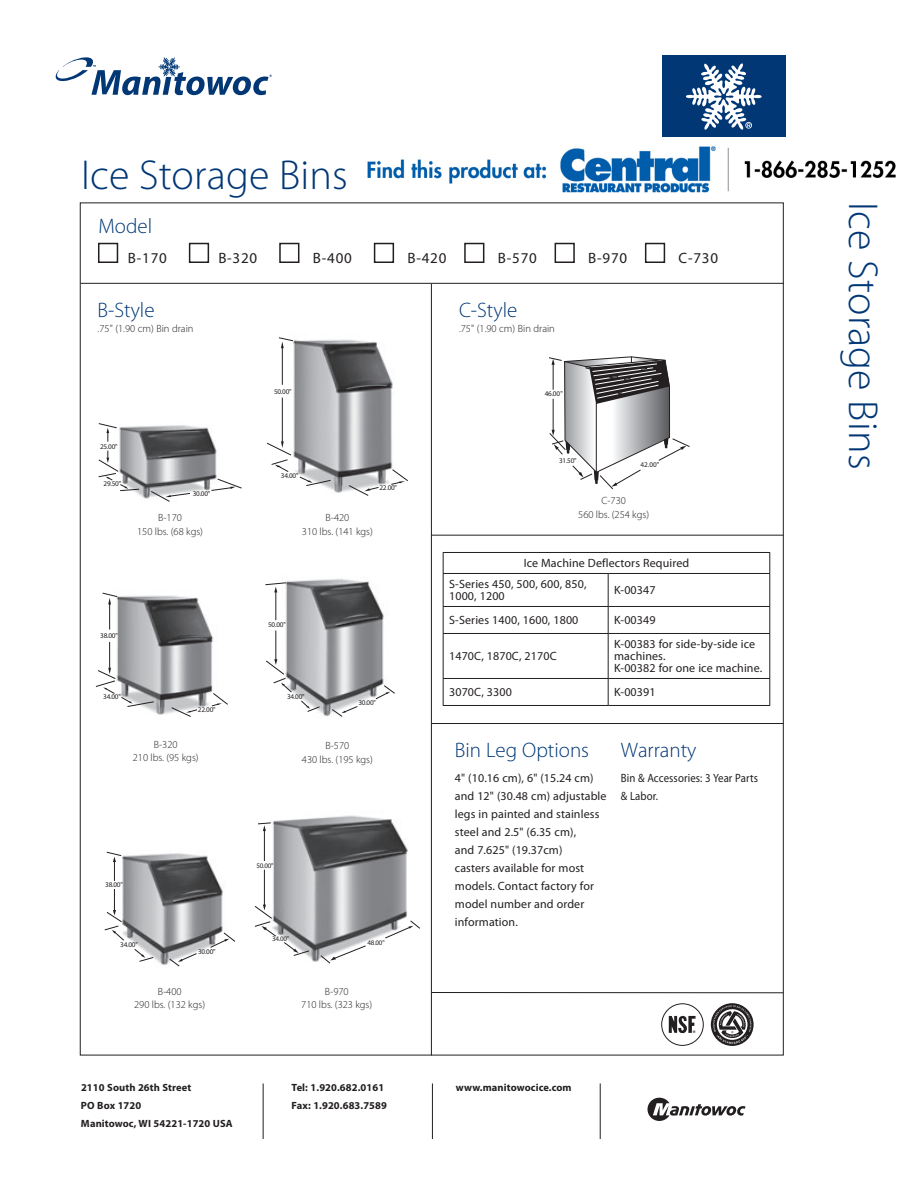
<style>
.page{position:relative;width:918px;height:1188px;background:#fff}
.page>*{position:absolute;margin:0;border:0;box-sizing:border-box;transform-origin:0 0}
.t1{font:300 42px "Myriad Pro";letter-spacing:.005em;color:#013775}
.t2{font:300 21px "Myriad Pro";color:#013775}
.t3{font:15px "Myriad Pro";letter-spacing:.05em;color:#231f20}
.t4{font:12px/18px "Myriad Pro";letter-spacing:.01em;color:#231f20}
.t5{font:12px/18px "Myriad Pro";letter-spacing:.01em;color:#231f20;scale:.9 1}
.t6{font:300 10.5px/13.5px "Myriad Pro";color:#231f20;text-align:center}
.t7{font:700 10.5px "Myriad Pro";letter-spacing:.01em;color:#231f20}
.t8{font:7.2px "Myriad Pro";letter-spacing:-.03em;color:#231f20}
.t9{font:7.05px "Myriad Pro";letter-spacing:-.03em;color:#231f20}
.t10{font:700 3.75px "Helvetica";color:#231f20}
</style>
<div class="page">
<hr style="left:263px;top:1083px;width:1px;height:56px;background:#231f20">
<hr style="left:432px;top:1083px;width:1px;height:56px;background:#231f20">
<hr style="left:600px;top:1083px;width:1px;height:56px;background:#231f20">
<svg style="left:648px;top:1098px;width:98px;height:23px"></svg>
<div style="left:662px;top:55px;width:123px;height:82px;background:#013775"></div>
<svg style="left:686px;top:63px;width:76px;height:67px"></svg>
<svg style="left:56px;top:57px;width:216px;height:38px"></svg>
<div style="left:98px;top:243px;width:20px;height:20px;border:2px solid #231f20"></div>
<div style="left:189px;top:243px;width:20px;height:20px;border:2px solid #231f20"></div>
<div style="left:279px;top:243px;width:20px;height:20px;border:2px solid #231f20"></div>
<div style="left:374px;top:243px;width:20px;height:20px;border:2px solid #231f20"></div>
<div style="left:464px;top:243px;width:20px;height:20px;border:2px solid #231f20"></div>
<div style="left:555px;top:243px;width:20px;height:20px;border:2px solid #231f20"></div>
<div style="left:645px;top:243px;width:20px;height:20px;border:2px solid #231f20"></div>
<hr style="left:81px;top:283px;width:703px;height:1px;background:#231f20">
<hr style="left:431px;top:723px;width:353px;height:1px;background:#231f20">
<hr style="left:431px;top:535px;width:353px;height:1px;background:#231f20">
<hr style="left:431px;top:992px;width:352px;height:1px;background:#231f20">
<hr style="left:431px;top:284px;width:1px;height:771px;background:#231f20">
<svg style="left:711px;top:1003px;width:43px;height:43px"></svg>
<svg style="left:713px;top:1005px;width:38px;height:39px"></svg>
<div style="left:661px;top:1003px;width:43px;height:43px;border:1px solid #231f20;border-radius:50%"></div>
<svg style="left:669px;top:1016px;width:27px;height:17px"></svg>
<hr style="left:443px;top:552px;width:165px;height:1px;background:#231f20">
<svg style="left:443px;top:553px;width:1px;height:20px"></svg>
<hr style="left:608px;top:552px;width:162px;height:1px;background:#231f20">
<svg style="left:769px;top:553px;width:1px;height:20px"></svg>
<hr style="left:443px;top:573px;width:165px;height:1px;background:#231f20">
<hr style="left:443px;top:574px;width:1px;height:32px;background:#231f20">
<hr style="left:608px;top:573px;width:162px;height:1px;background:#231f20">
<hr style="left:608px;top:574px;width:1px;height:32px;background:#231f20">
<hr style="left:769px;top:574px;width:1px;height:32px;background:#231f20">
<hr style="left:443px;top:606px;width:165px;height:1px;background:#231f20">
<svg style="left:443px;top:607px;width:1px;height:26px"></svg>
<hr style="left:608px;top:606px;width:162px;height:1px;background:#231f20">
<svg style="left:608px;top:607px;width:1px;height:26px"></svg>
<svg style="left:769px;top:607px;width:1px;height:26px"></svg>
<hr style="left:443px;top:633px;width:165px;height:1px;background:#231f20">
<hr style="left:443px;top:634px;width:1px;height:44px;background:#231f20">
<hr style="left:608px;top:633px;width:162px;height:1px;background:#231f20">
<hr style="left:608px;top:634px;width:1px;height:44px;background:#231f20">
<hr style="left:769px;top:634px;width:1px;height:44px;background:#231f20">
<hr style="left:443px;top:678px;width:165px;height:1px;background:#231f20">
<svg style="left:443px;top:679px;width:1px;height:26px"></svg>
<hr style="left:608px;top:678px;width:162px;height:1px;background:#231f20">
<svg style="left:608px;top:679px;width:1px;height:26px"></svg>
<svg style="left:769px;top:679px;width:1px;height:26px"></svg>
<hr style="left:443px;top:705px;width:165px;height:1px;background:#231f20">
<hr style="left:608px;top:705px;width:162px;height:1px;background:#231f20">
<img style="left:119px;top:425px;width:98px;height:74px">
<svg style="left:151px;top:478px;width:91px;height:24px"></svg>
<svg style="left:99px;top:423px;width:18px;height:19px"></svg>
<svg style="left:98px;top:451px;width:42px;height:40px"></svg>
<img style="left:325px;top:339px;width:68px;height:154px">
<svg style="left:391px;top:469px;width:17px;height:16px"></svg>
<svg style="left:267px;top:337px;width:64px;height:149px"></svg>
<svg style="left:348px;top:485px;width:31px;height:11px"></svg>
<svg style="left:549px;top:356px;width:141px;height:133px"></svg>
<hr style="left:596px;top:403px;width:1px;height:71px;background:#231f20">
<img style="left:198px;top:599px;width:16px;height:109px">
<svg style="left:211px;top:693px;width:17px;height:14px"></svg>
<svg style="left:95px;top:592px;width:103px;height:125px"></svg>
<img style="left:285px;top:579px;width:99px;height:138px">
<svg style="left:265px;top:582px;width:22px;height:38px"></svg>
<svg style="left:266px;top:631px;width:54px;height:81px"></svg>
<svg style="left:332px;top:685px;width:63px;height:32px"></svg>
<img style="left:197px;top:855px;width:26px;height:97px">
<svg style="left:105px;top:852px;width:92px;height:115px"></svg>
<svg style="left:210px;top:932px;width:25px;height:16px"></svg>
<img style="left:272px;top:815px;width:136px;height:90px">
<hr style="left:264px;top:830px;width:1px;height:31px;background:#231f20">
<hr style="left:264px;top:870px;width:1px;height:36px;background:#231f20">
<svg style="left:258px;top:822px;width:13px;height:9px"></svg>
<svg style="left:254px;top:905px;width:166px;height:59px"></svg>
<img style="left:367px;top:146px;width:529px;height:47px">
<p class="t1" style="left:81px;top:152px;width:268px">Ice Storage Bins</p>
<p class="t2" style="left:99px;top:214px;width:55px">Model</p>
<p class="t3" style="left:128px;top:249px;width:40px">B-170</p>
<p class="t3" style="left:218px;top:249px;width:40px">B-320</p>
<p class="t3" style="left:313px;top:249px;width:40px">B-400</p>
<p class="t3" style="left:408px;top:249px;width:40px">B-420</p>
<p class="t3" style="left:498px;top:249px;width:40px">B-570</p>
<p class="t3" style="left:588px;top:249px;width:40px">B-970</p>
<p class="t3" style="left:679px;top:249px;width:41px">C-730</p>
<p class="t2" style="left:98px;top:298px;width:58px">B-Style</p>
<p class="t6" style="left:98px;top:322px;width:97px">.75" (1.90 cm) Bin drain</p>
<p class="t2" style="left:459px;top:298px;width:60px">C-Style</p>
<p class="t6" style="left:459px;top:322px;width:97px">.75" (1.90 cm) Bin drain</p>
<p class="t8" style="left:100px;top:442px;width:19px">25.00"</p>
<p class="t8" style="left:104px;top:479px;width:19px">29.50"</p>
<p class="t8" style="left:193px;top:489px;width:19px">30.00"</p>
<p class="t6" style="left:137px;top:511px;width:67px">B-170<br>150 lbs. (68 kgs)</p>
<p class="t8" style="left:100px;top:632px;width:19px">38.00"</p>
<p class="t8" style="left:103px;top:693px;width:19px">34.00"</p>
<p class="t6" style="left:154px;top:738px;width:25px">B-320</p>
<p class="t8" style="left:198px;top:706px;width:19px">22.00"</p>
<p class="t6" style="left:133px;top:751px;width:67px">210 lbs. (95 kgs)</p>
<p class="t8" style="left:105px;top:881px;width:19px">38.00"</p>
<p class="t8" style="left:120px;top:941px;width:19px">34.00"</p>
<p class="t8" style="left:198px;top:947px;width:19px">30.00"</p>
<p class="t6" style="left:134px;top:985px;width:73px">B-400<br>290 lbs. (132 kgs)</p>
<p class="t8" style="left:274px;top:388px;width:19px">50.00"</p>
<p class="t8" style="left:281px;top:472px;width:19px">34.00"</p>
<p class="t8" style="left:379px;top:484px;width:19px">22.00"</p>
<p class="t6" style="left:302px;top:511px;width:73px">B-420<br>310 lbs. (141 kgs)</p>
<p class="t8" style="left:268px;top:621px;width:19px">50.00"</p>
<p class="t8" style="left:287px;top:693px;width:19px">34.00"</p>
<p class="t8" style="left:358px;top:699px;width:19px">30.00"</p>
<p class="t6" style="left:302px;top:739px;width:73px">B-570<br>430 lbs. (195 kgs)</p>
<p class="t9" style="left:256px;top:861px;width:19px">50.00"</p>
<p class="t9" style="left:272px;top:935px;width:19px">34.00"</p>
<p class="t9" style="left:368px;top:939px;width:19px">48.00"</p>
<p class="t6" style="left:301px;top:985px;width:73px">B-970<br>710 lbs. (323 kgs)</p>
<p class="t8" style="left:545px;top:390px;width:20px">46.00"</p>
<p class="t8" style="left:559px;top:457px;width:19px">31.50"</p>
<p class="t8" style="left:640px;top:461px;width:20px">42.00"</p>
<p class="t6" style="left:578px;top:494px;width:73px">C-730<br>560 lbs. (254 kgs)</p>
<p class="t4" style="left:449px;top:553px;width:242px;line-height:21px;text-indent:75px">Ice Machine Deflectors Required<br>S-Series 450, 500, 600, 850,</p>
<p class="t4" style="left:449px;top:587px;width:57px">1000, 1200</p>
<p class="t4" style="left:614px;top:581px;width:43px">K-00347</p>
<p class="t4" style="left:449px;top:611px;width:131px">S-Series 1400, 1600, 1800</p>
<p class="t4" style="left:614px;top:611px;width:43px">K-00349</p>
<p class="t4" style="left:449px;top:647px;width:109px">1470C, 1870C, 2170C</p>
<p class="t4" style="left:614px;top:638px;width:150px;line-height:12px">K-00383 for side-by-side ice machines.<br>K-00382 for one ice machine.</p>
<p class="t4" style="left:449px;top:683px;width:64px">3070C, 3300</p>
<p class="t4" style="left:614px;top:683px;width:43px">K-00391</p>
<p class="t2" style="left:455px;top:739px;width:136px">Bin Leg Options</p>
<p class="t4" style="left:455px;top:769px;width:153px">4" (10.16 cm), 6" (15.24 cm) and 12" (30.48 cm) adjustable legs in painted and stainless steel and 2.5" (6.35 cm),<br>and 7.625" (19.37cm)<br>casters available for most models. Contact factory for model number and order information.</p>
<p class="t2" style="left:621px;top:739px;width:77px">Warranty</p>
<p class="t5" style="left:621px;top:769px;width:154px">Bin &amp; Accessories: 3 Year Parts &amp; Labor.</p>
<p class="t10" style="left:693px;top:1029px;width:4px">®</p>
<p class="t7" style="left:81px;top:1081px;width:112px">2110 South 26th Street</p>
<p class="t7" style="left:292px;top:1081px;width:94px">Tel: 1.920.682.0161</p>
<p class="t7" style="left:456px;top:1081px;width:117px">www.manitowocice.com</p>
<p class="t7" style="left:81px;top:1099px;width:62px">PO Box 1720</p>
<p class="t7" style="left:292px;top:1099px;width:97px">Fax: 1.920.683.7589</p>
<p class="t7" style="left:81px;top:1117px;width:153px">Manitowoc, WI 54221-1720 USA</p>
<p class="t1" style="left:886px;top:202px;width:268px;rotate:90deg">Ice Storage Bins</p>
</div>
